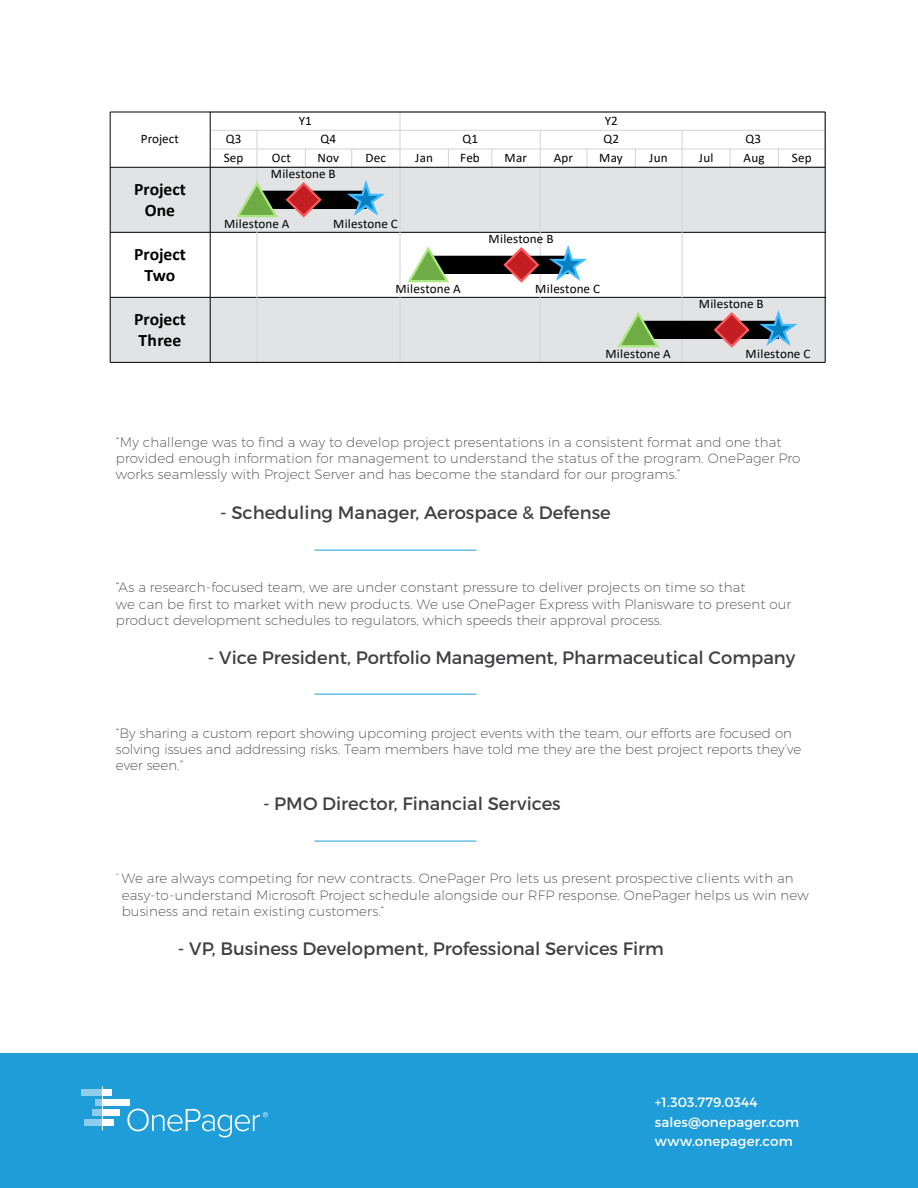
<style>
.page{position:relative;width:918px;height:1188px;background:#fff}
.page>*{position:absolute;margin:0;border:0;box-sizing:border-box;transform-origin:0 0}
.t1{font:18px "Montserrat";color:#414042}
.t2{font:700 17.55px/21px "Calibri";color:#000;text-align:center}
.t3{font:200 13.5px/16.2px "Montserrat";letter-spacing:.005em;color:#414042}
.t4{font:13.5px/19.5px "Montserrat";letter-spacing:.01em;color:#fff}
.t5{font:13.05px "Calibri";letter-spacing:.01em;color:#000}
.s1{font-weight:100}
</style>
<div class="page">
<div style="left:0;top:1053px;width:918px;height:135px;background:#1e9dd8"></div>
<div style="left:102px;top:1099px;width:28px;height:7px;background:#fff"></div>
<div style="left:96px;top:1099px;width:6px;height:7px;background:#8ecdeb"></div>
<div style="left:102px;top:1119px;width:12px;height:7px;background:#fff"></div>
<div style="left:102px;top:1089px;width:10px;height:7px;background:#fff"></div>
<div style="left:81px;top:1089px;width:21px;height:7px;background:#8ecdeb"></div>
<div style="left:102px;top:1109px;width:18px;height:7px;background:#fff"></div>
<div style="left:92px;top:1109px;width:10px;height:7px;background:#8ecdeb"></div>
<div style="left:84px;top:1119px;width:18px;height:7px;background:#8ecdeb"></div>
<hr style="left:102px;top:1086px;width:1px;height:44px;background:#fff">
<svg style="left:127px;top:1109px;width:141px;height:28px"></svg>
<hr style="left:314px;top:550px;width:162px;height:1px;background:#1e9dd8">
<hr style="left:314px;top:694px;width:162px;height:1px;background:#1e9dd8">
<hr style="left:314px;top:841px;width:162px;height:1px;background:#1e9dd8">
<div style="left:110px;top:297px;width:715px;height:65px;background:#e2e3e4"></div>
<div style="left:110px;top:167px;width:715px;height:65px;background:#e2e3e4"></div>
<hr style="left:110px;top:297px;width:716px;height:1px;background:#000">
<hr style="left:110px;top:232px;width:716px;height:1px;background:#000">
<hr style="left:400px;top:167px;width:1px;height:195px;background:#d3d3d3">
<div style="left:256px;top:130px;width:145px;height:20px;border:1px solid #fff"></div>
<hr style="left:257px;top:167px;width:1px;height:195px;background:#d3d3d3">
<div style="left:399px;top:130px;width:142px;height:20px;border:1px solid #fff"></div>
<hr style="left:540px;top:167px;width:1px;height:195px;background:#d3d3d3">
<hr style="left:682px;top:167px;width:1px;height:195px;background:#d3d3d3">
<div style="left:210px;top:148px;width:48px;height:20px;border:1px solid #fff"></div>
<div style="left:256px;top:148px;width:50px;height:20px;border:1px solid #fff"></div>
<svg style="left:257px;top:131px;width:1px;height:35px"></svg>
<div style="left:305px;top:148px;width:47px;height:20px;border:1px solid #fff"></div>
<svg style="left:305px;top:150px;width:1px;height:16px"></svg>
<div style="left:351px;top:148px;width:50px;height:20px;border:1px solid #fff"></div>
<svg style="left:351px;top:150px;width:1px;height:16px"></svg>
<div style="left:399px;top:148px;width:50px;height:20px;border:1px solid #fff"></div>
<svg style="left:400px;top:113px;width:1px;height:53px"></svg>
<div style="left:448px;top:148px;width:44px;height:20px;border:1px solid #fff"></div>
<svg style="left:448px;top:150px;width:1px;height:16px"></svg>
<div style="left:491px;top:148px;width:50px;height:20px;border:1px solid #fff"></div>
<svg style="left:492px;top:150px;width:1px;height:16px"></svg>
<div style="left:540px;top:148px;width:48px;height:20px;border:1px solid #fff"></div>
<svg style="left:540px;top:131px;width:1px;height:35px"></svg>
<div style="left:586px;top:148px;width:50px;height:20px;border:1px solid #fff"></div>
<svg style="left:587px;top:150px;width:1px;height:16px"></svg>
<div style="left:635px;top:148px;width:48px;height:20px;border:1px solid #fff"></div>
<svg style="left:635px;top:150px;width:1px;height:16px"></svg>
<div style="left:682px;top:148px;width:49px;height:20px;border:1px solid #fff"></div>
<svg style="left:682px;top:131px;width:1px;height:35px"></svg>
<div style="left:729px;top:148px;width:50px;height:20px;border:1px solid #fff"></div>
<svg style="left:730px;top:150px;width:1px;height:16px"></svg>
<div style="left:778px;top:148px;width:48px;height:20px;border:1px solid #fff"></div>
<svg style="left:778px;top:150px;width:1px;height:16px"></svg>
<hr style="left:210px;top:130px;width:615px;height:1px;background:#d3d3d3">
<hr style="left:210px;top:149px;width:615px;height:1px;background:#d3d3d3">
<div style="left:210px;top:111px;width:616px;height:57px;border:1px solid #d3d3d3"></div>
<hr style="left:210px;top:362px;width:615px;height:1px;background:#000">
<hr style="left:210px;top:167px;width:615px;height:1px;background:#000">
<hr style="left:110px;top:167px;width:100px;height:1px;background:#000">
<hr style="left:110px;top:362px;width:100px;height:1px;background:#000">
<hr style="left:210px;top:112px;width:1px;height:250px;background:#000">
<hr style="left:110px;top:112px;width:715px;height:1px;background:#000">
<hr style="left:110px;top:112px;width:1px;height:250px;background:#000">
<hr style="left:825px;top:112px;width:1px;height:250px;background:#000">
<div style="left:257px;top:191px;width:109px;height:17px;background:#000"></div>
<div style="left:256px;top:191px;width:111px;height:18px;border:1px solid #000"></div>
<div style="left:428px;top:256px;width:140px;height:17px;background:#000"></div>
<div style="left:428px;top:256px;width:141px;height:18px;border:1px solid #000"></div>
<div style="left:638px;top:321px;width:140px;height:17px;background:#000"></div>
<div style="left:638px;top:321px;width:141px;height:18px;border:1px solid #000"></div>
<svg style="left:236px;top:181px;width:87px;height:37px"></svg>
<svg style="left:343px;top:181px;width:42px;height:35px"></svg>
<svg style="left:407px;top:246px;width:44px;height:37px"></svg>
<svg style="left:502px;top:245px;width:85px;height:39px"></svg>
<svg style="left:617px;top:311px;width:44px;height:37px"></svg>
<svg style="left:712px;top:310px;width:85px;height:38px"></svg>
<p class="t5" style="left:141px;top:130px;width:39px">Project</p>
<p class="t2" style="left:134px;top:178px;width:53px">Project<br>One</p>
<p class="t2" style="left:134px;top:243px;width:53px">Project<br>Two</p>
<p class="t2" style="left:134px;top:308px;width:53px;text-align:left">Project<br>Three</p>
<p class="t5" style="left:299px;top:111px;width:15px">Y1</p>
<p class="t5" style="left:605px;top:111px;width:15px">Y2</p>
<p class="t5" style="left:226px;top:130px;width:17px">Q3</p>
<p class="t5" style="left:320px;top:130px;width:17px">Q4</p>
<p class="t5" style="left:462px;top:130px;width:17px">Q1</p>
<p class="t5" style="left:603px;top:130px;width:17px">Q2</p>
<p class="t5" style="left:746px;top:130px;width:17px">Q3</p>
<p class="t5" style="left:224px;top:148px;width:21px">Sep</p>
<p class="t5" style="left:272px;top:148px;width:21px">Oct</p>
<p class="t5" style="left:318px;top:148px;width:23px">Nov</p>
<p class="t5" style="left:366px;top:148px;width:22px">Dec</p>
<p class="t5" style="left:415px;top:148px;width:19px">Jan</p>
<p class="t5" style="left:460px;top:148px;width:21px">Feb</p>
<p class="t5" style="left:505px;top:148px;width:24px">Mar</p>
<p class="t5" style="left:554px;top:148px;width:21px">Apr</p>
<p class="t5" style="left:599px;top:148px;width:25px">May</p>
<p class="t5" style="left:649px;top:148px;width:20px">Jun</p>
<p class="t5" style="left:699px;top:148px;width:16px">Jul</p>
<p class="t5" style="left:744px;top:148px;width:22px">Aug</p>
<p class="t5" style="left:792px;top:148px;width:21px">Sep</p>
<p class="t5" style="left:271px;top:165px;width:66px">Milestone B</p>
<p class="t5" style="left:224px;top:215px;width:67px">Milestone A</p>
<p class="t5" style="left:333px;top:215px;width:66px">Milestone C</p>
<p class="t5" style="left:396px;top:280px;width:67px">Milestone A</p>
<p class="t5" style="left:489px;top:230px;width:66px">Milestone B</p>
<p class="t5" style="left:535px;top:280px;width:66px">Milestone C</p>
<p class="t5" style="left:605px;top:345px;width:67px">Milestone A</p>
<p class="t5" style="left:699px;top:295px;width:66px">Milestone B</p>
<p class="t5" style="left:746px;top:345px;width:66px">Milestone C</p>
<p class="t3" style="left:116px;top:434px;width:686px">“My challenge was to find a way to develop project presentations in a consistent format and one that provided enough information for management to understand the status of the program. OnePager Pro works seamlessly with Project Server and has become the standard for our programs.”</p>
<h1 class="t1" style="left:220px;top:501px;width:392px">- Scheduling Manager, Aerospace &amp; Defense</h1>
<p class="t3" style="left:116px;top:579px;width:677px">“As a research-focused team, we are under constant pressure to deliver projects on time so that<br>we can be first to market with new products. We use OnePager Express with Planisware to present our product development schedules to regulators, which speeds their approval process.</p>
<h1 class="t1" style="left:208px;top:647px;width:589px">- Vice President, Portfolio Management, Pharmaceutical Company</h1>
<p class="t3" style="left:116px;top:725px;width:687px">“By sharing a custom report showing upcoming project events with the team, our efforts are focused on solving issues and addressing risks. Team members have told me they are the best project reports they’ve ever seen.”</p>
<h1 class="t1" style="left:263px;top:792px;width:299px">- PMO Director, Financial Services</h1>
<p class="t3" style="left:122px;top:870px;width:689px;text-indent:-6px"><span class="s1">“</span> We are always competing for new contracts. OnePager Pro lets us present prospective clients with an easy-to-understand Microsoft Project schedule alongside our RFP response. OnePager helps us win new business and retain existing customers.”</p>
<h1 class="t1" style="left:178px;top:938px;width:488px">- VP, Business Development, Professional Services Firm</h1>
<p class="t4" style="left:655px;top:1093px;width:146px">+1.303.779.0344 sales@onepager.com www.onepager.com</p>
</div>
